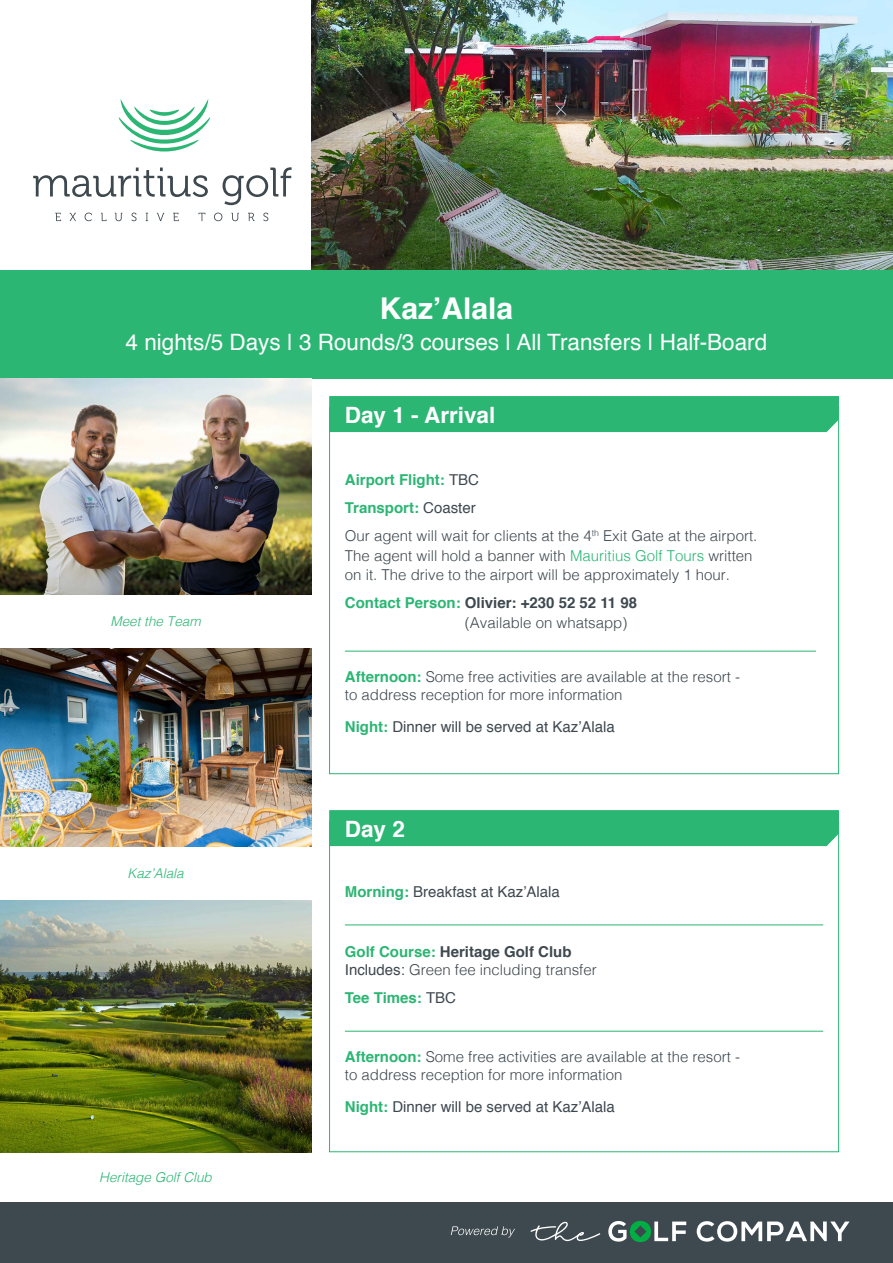
<style>
.page{position:relative;width:893px;height:1263px;background:#fff}
.page>*{position:absolute;margin:0;border:0;box-sizing:border-box;transform-origin:0 0}
.t1{font:700 30px "Helvetica";color:#fff}
.t2{font:22.5px "Helvetica";color:#fff}
.t3{font:700 22.5px "Helvetica";color:#fff}
.t4{font:300 15px/18px "Helvetica";color:#3e484f}
.t5{font:15px "Helvetica";color:#3e484f}
.t6{font:700 15px "Helvetica";color:#2bb673}
.t7{font:italic 300 13.5px "Helvetica";color:#2bb673}
.s1{font-weight:700;color:#2bb673}
.s2{font-weight:400}
.s3{color:#2bb673}
.s4{font-weight:700}
.s5{font-weight:400;color:#3e484f}
</style>
<div class="page">
<div style="left:329px;top:396px;width:510px;height:36px;background:#2bb673"></div>
<div style="left:329px;top:810px;width:510px;height:36px;background:#2bb673"></div>
<div style="left:0;top:1203px;width:893px;height:60px;background:#3e484f"></div>
<hr style="left:345px;top:651px;width:471px;height:1px;background:#2bb673">
<hr style="left:345px;top:925px;width:478px;height:1px;background:#2bb673">
<hr style="left:345px;top:1031px;width:478px;height:1px;background:#2bb673">
<img style="left:311px;top:0;width:582px;height:270px">
<svg style="left:33px;top:168px;width:175px;height:29px"></svg>
<svg style="left:223px;top:167px;width:69px;height:38px"></svg>
<svg style="left:118px;top:99px;width:93px;height:53px"></svg>
<svg style="left:55px;top:213px;width:6px;height:8px"></svg>
<svg style="left:70px;top:213px;width:6px;height:8px"></svg>
<svg style="left:85px;top:213px;width:7px;height:8px"></svg>
<svg style="left:101px;top:213px;width:6px;height:8px"></svg>
<svg style="left:115px;top:213px;width:7px;height:8px"></svg>
<svg style="left:131px;top:213px;width:6px;height:8px"></svg>
<svg style="left:146px;top:213px;width:2px;height:8px"></svg>
<svg style="left:157px;top:213px;width:7px;height:8px"></svg>
<svg style="left:173px;top:213px;width:6px;height:8px"></svg>
<svg style="left:198px;top:213px;width:7px;height:8px"></svg>
<svg style="left:214px;top:213px;width:8px;height:8px"></svg>
<svg style="left:231px;top:213px;width:8px;height:8px"></svg>
<svg style="left:248px;top:213px;width:7px;height:8px"></svg>
<svg style="left:263px;top:213px;width:5px;height:8px"></svg>
<svg style="left:608px;top:1221px;width:78px;height:21px"></svg>
<svg style="left:697px;top:1221px;width:152px;height:20px"></svg>
<svg style="left:530px;top:1222px;width:70px;height:19px"></svg>
<svg style="left:451px;top:1226px;width:64px;height:11px"></svg>
<div style="left:0;top:270px;width:893px;height:108px;background:#2bb673"></div>
<img style="left:0;top:378px;width:311px;height:216px">
<img style="left:0;top:648px;width:311px;height:198px">
<img style="left:0;top:900px;width:311px;height:252px">
<h1 class="t1" style="left:380px;top:284px;width:135px">Kaz’Alala</h1>
<h2 class="t2" style="left:126px;top:325px;width:643px">4 nights/5 Days | 3 Rounds/3 courses | All Transfers | Half-Board</h2>
<p class="t7" style="left:111px;top:616px;width:92px">Meet the Team</p>
<p class="t7" style="left:127px;top:868px;width:58px">Kaz’Alala</p>
<p class="t7" style="left:99px;top:1172px;width:114px">Heritage Golf Club</p>
<h2 class="t3" style="left:345px;top:407px;width:152px">Day 1 - Arrival</h2>
<p class="t4" style="left:345px;top:467px;width:414px;line-height:28px"><span class="s1">Airport Flight:</span> <span class="s2">TBC<br></span><span class="s1">Transport :</span> <span class="s2">Coaster<br></span>Our agent will wait for clients at the 4<sup>th</sup> Exit Gate at the airport.</p>
<p class="t4" style="left:345px;top:547px;width:409px;line-height:19.5px">The agent will hold a banner with <span class="s3">Mauritius Golf Tours</span> written on it. The drive to the airport will be approximately 1 hour.</p>
<p class="t4" style="left:465px;top:594px;width:174px;line-height:19.5px;text-indent:-120px"><span class="s1">Contact Person :</span> <span class="s4">Olivier: +230 52 52 11 98 </span>(Available on whatsapp)</p>
<p class="t4" style="left:345px;top:669px;width:397px"><span class="s1">Afternoon :</span> Some free activities are available at the resort - to address reception for more information</p>
<p class="t5" style="left:345px;top:715px;width:272px"><span class="s1">Night :</span> Dinner will be served at Kaz’Alala</p>
<h2 class="t3" style="left:345px;top:821px;width:62px">Day 2</h2>
<p class="t5" style="left:345px;top:880px;width:217px"><span class="s1">Morning :</span> Breakfast at Kaz’Alala</p>
<p class="t4" style="left:345px;top:944px;width:253px"><span class="s1">Golf Course:</span> <span class="s4">Heritage Golf Club<br></span><span class="s2">Includes:</span> Green fee including transfer</p>
<p class="t6" style="left:345px;top:992px;width:113px">Tee Times: <span class="s5">TBC</span></p>
<p class="t4" style="left:345px;top:1049px;width:397px"><span class="s1">Afternoon :</span> Some free activities are available at the resort - to address reception for more information</p>
<p class="t5" style="left:345px;top:1095px;width:272px"><span class="s1">Night :</span> Dinner will be served at Kaz’Alala</p>
</div>
